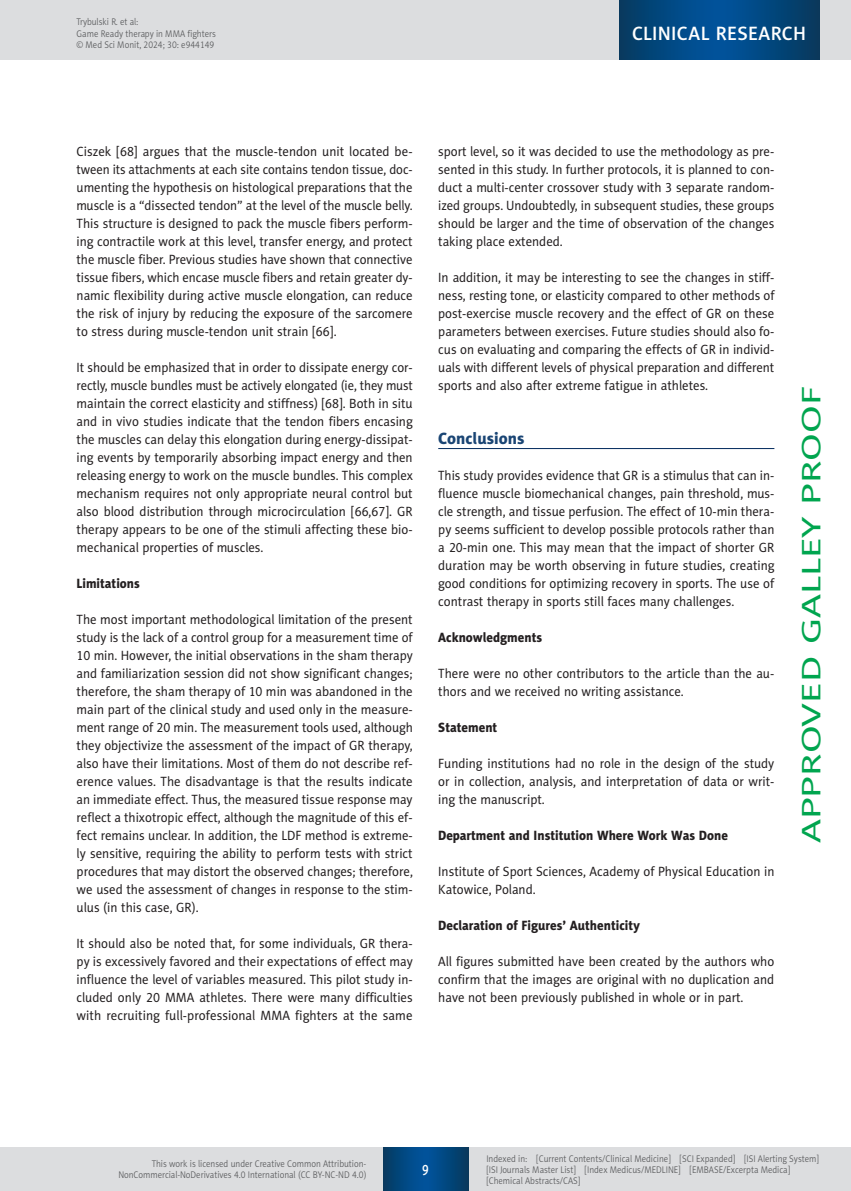
<style>
.page{position:relative;width:851px;height:1191px;background:#fff}
.page>*{position:absolute;margin:0;border:0;box-sizing:border-box;transform-origin:0 0}
.t1{font:27px "Naomi Sans EFN";color:#00a54f;scale:1.5 1}
.t2{font:19.5px "Naomi Sans EFN Medium";letter-spacing:.015em;color:#fff}
.MSM_Headline_1{font:16.5px "Naomi Sans EFN Heavy";color:#1a4574}
.t3{font:15px "Naomi Sans EFN Medium";color:#fff;scale:.8 1}
.MSM_Body{font:13.5px/18px "Naomi Sans EFN";color:#231f20;text-align:justify;scale:.95 1}
.MSM_Body-2{font:13.5px/18px "Naomi Sans EFN";color:#231f20;text-align:justify;scale:.94 1}
.MSM_Headline_2{font:13.5px "Naomi Sans EFN Heavy";color:#231f20;scale:.95 1}
.t4{font:9.75px/11.2px "Naomi Sans EFN Light";color:#57585a;scale:.9 1}
</style>
<div class="page">
<hr style="left:438px;top:448px;width:336px;height:1px;background:#00295c">
<div style="left:0;top:1148px;width:850px;height:43px;background:#dcdddf"></div>
<svg style="left:383px;top:1147px;width:85px;height:43px;background:#02477e"></svg>
<div style="left:0;top:0;width:850px;height:60px;background:#dcdddf"></div>
<svg style="left:619px;top:0;width:200px;height:60px;background:#02477e"></svg>
<p class="t4" style="left:77px;top:16px;width:156px">Trybulski R. et al:<br>Game Ready therapy in MMA fighters © Med Sci Monit, 2024; 30: e944149</p>
<h2 class="t2" style="left:632px;top:22px;width:175px">CLINICAL RESEARCH</h2>
<p class="MSM_Body" style="left:77px;top:142px;width:355px">Ciszek [68] argues that the muscle-tendon unit located be&shy;tween its attachments at each site contains tendon tissue, doc&shy;umenting the hypothesis on histological preparations that the muscle is a “dissected tendon” at the level of the muscle belly.<br>This structure is designed to pack the muscle fibers perform&shy;ing contractile work at this level, transfer energy, and protect the muscle fiber. Previous studies have shown that connective tissue fibers, which encase muscle fibers and retain greater dy&shy;namic flexibility during active muscle elongation, can reduce the risk of injury by reducing the exposure of the sarcomere to stress during muscle-tendon unit strain [66].</p>
<p class="MSM_Body" style="left:77px;top:358px;width:355px">It should be emphasized that in order to dissipate energy cor&shy;rectly, muscle bundles must be actively elongated (ie, they must maintain the correct elasticity and stiffness) [68]. Both in situ and in vivo studies indicate that the tendon fibers encasing the muscles can delay this elongation during energy-dissipat&shy;ing events by temporarily absorbing impact energy and then releasing energy to work on the muscle bundles. This complex mechanism requires not only appropriate neural control but also blood distribution through microcirculation [66,67]. GR therapy appears to be one of the stimuli affecting these bio&shy;mechanical properties of muscles.</p>
<p class="MSM_Headline_2" style="left:77px;top:575px;width:68px">Limitations</p>
<p class="MSM_Body" style="left:77px;top:610px;width:355px">The most important methodological limitation of the present study is the lack of a control group for a measurement time of 10 min. However, the initial observations in the sham therapy and familiarization session did not show significant changes; therefore, the sham therapy of 10 min was abandoned in the main part of the clinical study and used only in the measure&shy;ment range of 20 min. The measurement tools used, although they objectivize the assessment of the impact of GR therapy, also have their limitations. Most of them do not describe ref&shy;erence values. The disadvantage is that the results indicate an immediate effect. Thus, the measured tissue response may reflect a thixotropic effect, although the magnitude of this ef&shy;fect remains unclear. In addition, the LDF method is extreme&shy;ly sensitive, requiring the ability to perform tests with strict procedures that may distort the observed changes; therefore, we used the assessment of changes in response to the stim&shy;ulus (in this case, GR).</p>
<p class="MSM_Body" style="left:77px;top:934px;width:355px">It should also be noted that, for some individuals, GR thera&shy;py is excessively favored and their expectations of effect may influence the level of variables measured. This pilot study in&shy;cluded only 20 MMA athletes. There were many difficulties with recruiting full-professional MMA fighters at the same</p>
<p class="MSM_Body" style="left:438px;top:142px;width:355px">sport level, so it was decided to use the methodology as pre&shy;sented in this study. In further protocols, it is planned to con&shy;duct a multi-center crossover study with 3 separate random&shy;ized groups. Undoubtedly, in subsequent studies, these groups should be larger and the time of observation of the changes taking place extended.</p>
<p class="MSM_Body" style="left:438px;top:268px;width:355px">In addition, it may be interesting to see the changes in stiff&shy;ness, resting tone, or elasticity compared to other methods of post-exercise muscle recovery and the effect of GR on these parameters between exercises. Future studies should also fo&shy;cus on evaluating and comparing the effects of GR in individ&shy;uals with different levels of physical preparation and different sports and also after extreme fatigue in athletes.</p>
<p class="MSM_Headline_1" style="left:438px;top:428px;width:88px">Conclusions</p>
<p class="MSM_Body-2" style="left:438px;top:466px;width:359px">This study provides evidence that GR is a stimulus that can in&shy;fluence muscle biomechanical changes, pain threshold, mus&shy;cle strength, and tissue perfusion. The effect of 10-min thera&shy;py seems sufficient to develop possible protocols rather than a 20-min one. This may mean that the impact of shorter GR duration may be worth observing in future studies, creating good conditions for optimizing recovery in sports. The use of contrast therapy in sports still faces many challenges.</p>
<p class="MSM_Headline_2" style="left:438px;top:629px;width:111px">Acknowledgments</p>
<p class="MSM_Body" style="left:438px;top:664px;width:355px">There were no other contributors to the article than the au&shy;thors and we received no writing assistance.</p>
<p class="MSM_Headline_2" style="left:438px;top:719px;width:64px">Statement</p>
<p class="MSM_Body" style="left:438px;top:754px;width:355px">Funding institutions had no role in the design of the study or in collection, analysis, and interpretation of data or writ&shy;ing the manuscript.</p>
<p class="MSM_Headline_2" style="left:438px;top:827px;width:306px">Department and Institution Where Work Was Done</p>
<p class="MSM_Body" style="left:438px;top:862px;width:355px">Institute of Sport Sciences, Academy of Physical Education in<br>Katowice, Poland.</p>
<p class="MSM_Headline_2" style="left:438px;top:917px;width:214px">Declaration of Figures’ Authenticity</p>
<p class="MSM_Body" style="left:438px;top:952px;width:355px">All figures submitted have been created by the authors who confirm that the images are original with no duplication and have not been previously published in whole or in part.</p>
<h1 class="t1" style="left:795px;top:843px;width:306px;rotate:-90deg">APPROVED GALLEY PROOF</h1>
<p class="t4" style="left:118px;top:1158px;width:277px;text-align:right">This work is licensed under Creative Common Attribution-<br>NonCommercial-NoDerivatives 4.0 International (CC BY-NC-ND 4.0)</p>
<p class="t3" style="left:422px;top:1160px;width:10px">9</p>
<p class="t4" style="left:486px;top:1152px;width:371px">Indexed in: [Current Contents/Clinical Medicine] [SCI Expanded] [ISI Alerting System] [ISI Journals Master List] [Index Medicus/MEDLINE] [EMBASE/Excerpta Medica] [Chemical Abstracts/CAS]</p>
</div>
